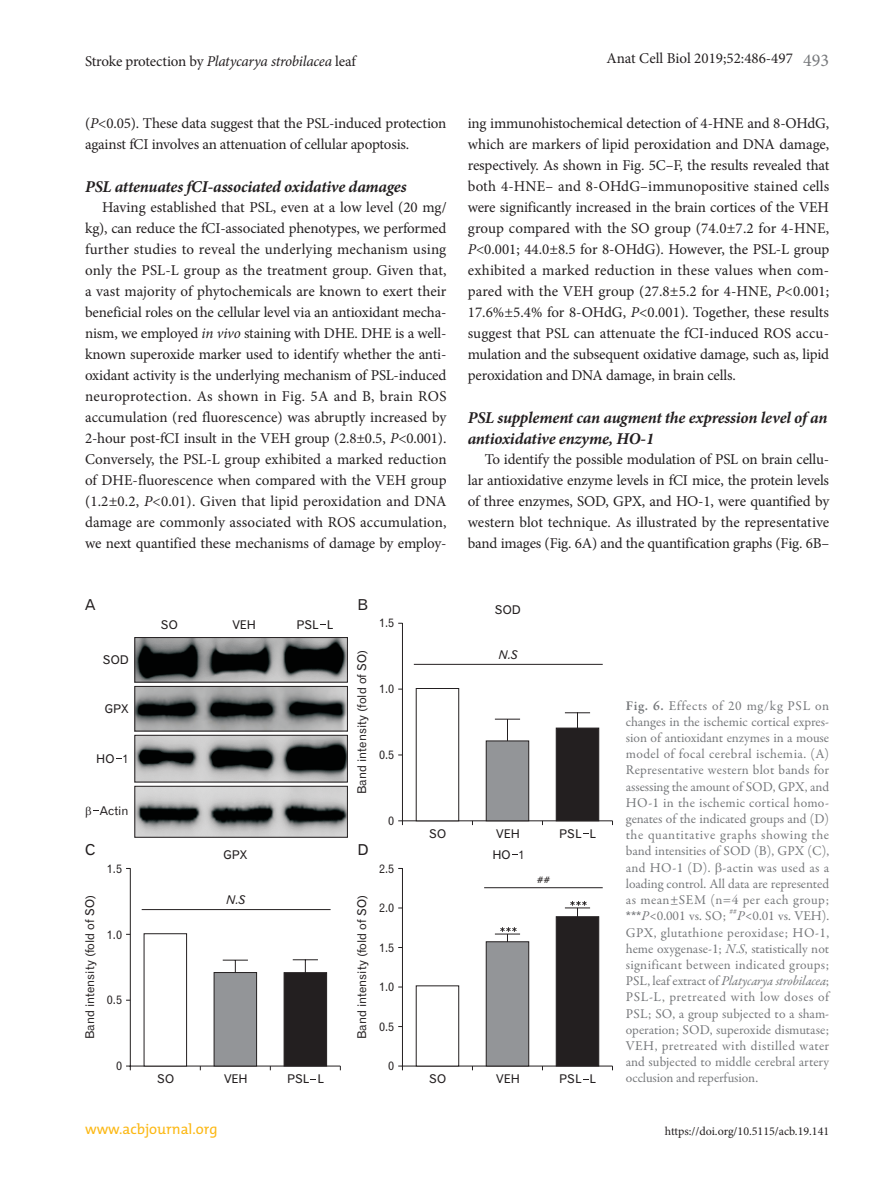
<style>
.page{position:relative;width:893px;height:1191px;background:#fff}
.page>*{position:absolute;margin:0;border:0;box-sizing:border-box;transform-origin:0 0}
.t1{font:italic 700 16.5px/21px "Minion Pro";letter-spacing:-.01em;color:#231f20}
.t2{font:15px/21px "Minion Pro";letter-spacing:-.01em;color:#231f20;text-align:justify}
.t3{font:15px "Gothic 720 BT Roman B";color:#231f20}
.t4{font:14.7px "The Mix";color:#fcb814}
.t5{font:13.5px/16.2px "Garamond Premr Pro";letter-spacing:-.005em;color:#76787b;text-align:justify}
.t6{font:12px "Gothic 720 BT Roman B";color:#231f20}
.t7{font:12px "Minion Pro";color:#231f20}
.t8{font:italic 12px "Gothic 720 BT Italic B Normal";color:#231f20}
.t9{font:9px "Gothic 720 BT Roman B";color:#231f20}
.t10{font:7.8px "Garamond Premr Pro";color:#76787b}
.s1{font-style:italic}
.s2{font-size:18px;color:#76787b}
.s3{font-weight:600}
.s4{font-family:"Arial"}
</style>
<div class="page">
<svg style="left:398px;top:622px;width:215px;height:204px"></svg>
<div style="left:416px;top:688px;width:43px;height:133px;background:#fff;border:1px solid #231f20"></div>
<svg style="left:495px;top:718px;width:25px;height:1px"></svg>
<hr style="left:507px;top:719px;width:1px;height:40px;background:#231f20">
<svg style="left:565px;top:712px;width:25px;height:1px"></svg>
<hr style="left:577px;top:713px;width:1px;height:40px;background:#231f20">
<hr style="left:414px;top:664px;width:189px;height:1px;background:#231f20">
<div style="left:486px;top:740px;width:43px;height:81px;background:#939598;border:1px solid #231f20"></div>
<div style="left:556px;top:727px;width:43px;height:94px;background:#231f20;border:1px solid #231f20"></div>
<svg style="left:134px;top:637px;width:214px;height:200px"></svg>
<svg style="left:398px;top:868px;width:215px;height:203px"></svg>
<hr style="left:507px;top:934px;width:1px;height:40px;background:#231f20">
<hr style="left:577px;top:908px;width:1px;height:40px;background:#231f20">
<hr style="left:484px;top:887px;width:119px;height:1px;background:#231f20">
<svg style="left:126px;top:868px;width:215px;height:203px"></svg>
<svg style="left:223px;top:959px;width:25px;height:1px"></svg>
<hr style="left:235px;top:960px;width:1px;height:40px;background:#231f20">
<svg style="left:293px;top:959px;width:25px;height:1px"></svg>
<hr style="left:305px;top:959px;width:1px;height:41px;background:#231f20">
<hr style="left:142px;top:909px;width:189px;height:1px;background:#231f20">
<div style="left:144px;top:933px;width:43px;height:133px;background:#fff;border:1px solid #231f20"></div>
<div style="left:214px;top:972px;width:43px;height:94px;background:#939598;border:1px solid #231f20"></div>
<div style="left:284px;top:972px;width:43px;height:94px;background:#231f20"></div>
<div style="left:416px;top:985px;width:43px;height:81px;background:#fff;border:1px solid #231f20"></div>
<div style="left:486px;top:941px;width:43px;height:125px;background:#939598;border:1px solid #231f20"></div>
<div style="left:556px;top:916px;width:43px;height:150px;background:#231f20;border:1px solid #231f20"></div>
<svg style="left:565px;top:901px;width:25px;height:7px"></svg>
<svg style="left:495px;top:927px;width:25px;height:7px"></svg>
<p class="t2" style="left:85px;top:50px;width:272px">Stroke protection by <span class="s1">Platycarya strobilacea</span> leaf</p>
<p class="t2" style="left:85px;top:113px;width:363px">(<span class="s1">P</span>&lt;0.05). These data suggest that the PSL-induced protection against fCI involves an attenuation of cellular apoptosis.</p>
<p class="t1" style="left:85px;top:176px;width:323px">PSL attenuates fCI-associated oxidative damages</p>
<p class="t2" style="left:85px;top:197px;width:363px;text-indent:17px">Having established that PSL, even at a low level (20 mg/ kg), can reduce the fCI-associated phenotypes, we performed further studies to reveal the underlying mechanism using only the PSL-L group as the treatment group. Given that, a vast majority of phytochemicals are known to exert their beneficial roles on the cellular level via an antioxidant mecha&shy;nism, we employed <span class="s1">in vivo</span> staining with DHE. DHE is a well&shy;known superoxide marker used to identify whether the anti&shy;oxidant activity is the underlying mechanism of PSL-induced neuroprotection. As shown in Fig. 5A and B, brain ROS accumulation (red fluorescence) was abruptly increased by 2-hour post-fCI insult in the VEH group (2.8±0.5, <span class="s1">P</span>&lt;0.001).<br>Conversely, the PSL-L group exhibited a marked reduction of DHE-fluorescence when compared with the VEH group (1.2±0.2, <span class="s1">P</span>&lt;0.01). Given that lipid peroxidation and DNA damage are commonly associated with ROS accumulation, we next quantified these mechanisms of damage by employ-</p>
<p class="t3" style="left:85px;top:598px;width:12px">A</p>
<p class="t6" style="left:161px;top:620px;width:18px">SO</p>
<p class="t6" style="left:232px;top:620px;width:25px">VEH</p>
<p class="t6" style="left:296px;top:620px;width:38px">PSL L</p>
<p class="t3" style="left:357px;top:598px;width:12px">B</p>
<p class="t6" style="left:379px;top:618px;width:17px">1.5</p>
<p class="t2" style="left:606px;top:48px;width:224px">Anat Cell Biol 2019;52:486-497 <span class="s2">493</span></p>
<p class="t2" style="left:468px;top:113px;width:363px">ing immunohistochemical detection of 4-HNE and 8-OHdG, which are markers of lipid peroxidation and DNA damage, respectively. As shown in Fig. 5C–F, the results revealed that both 4-HNE– and 8-OHdG–immunopositive stained cells were significantly increased in the brain cortices of the VEH group compared with the SO group (74.0±7.2 for 4-HNE, <span class="s1">P</span>&lt;0.001; 44.0±8.5 for 8-OHdG). However, the PSL-L group exhibited a marked reduction in these values when com&shy;pared with the VEH group (27.8±5.2 for 4-HNE, <span class="s1">P</span>&lt;0.001; 17.6%±5.4% for 8-OHdG, <span class="s1">P</span>&lt;0.001). Together, these results suggest that PSL can attenuate the fCI-induced ROS accu&shy;mulation and the subsequent oxidative damage, such as, lipid peroxidation and DNA damage, in brain cells.</p>
<p class="t1" style="left:468px;top:407px;width:361px">PSL supplement can augment the expression level of an antioxidative enzyme, HO-1</p>
<p class="t2" style="left:468px;top:449px;width:363px;text-indent:17px">To identify the possible modulation of PSL on brain cellu&shy;lar antioxidative enzyme levels in fCI mice, the protein levels of three enzymes, SOD, GPX, and HO-1, were quantified by western blot technique. As illustrated by the representative band images (Fig. 6A) and the quantification graphs (Fig. 6B–</p>
<p class="t6" style="left:495px;top:605px;width:27px">SOD</p>
<p class="t6" style="left:103px;top:655px;width:27px">SOD</p>
<p class="t6" style="left:105px;top:704px;width:25px">GPX</p>
<p class="t6" style="left:96px;top:754px;width:34px">HO 1</p>
<p class="t6" style="left:100px;top:806px;width:30px">Actin</p>
<p class="t6" style="left:357px;top:794px;width:146px;rotate:-90deg">Band intensity (fold of SO)</p>
<p class="t6" style="left:379px;top:684px;width:17px">1.0</p>
<p class="t6" style="left:379px;top:750px;width:17px">0.5</p>
<p class="t6" style="left:388px;top:816px;width:8px">0</p>
<p class="t8" style="left:499px;top:647px;width:21px">N.S</p>
<p class="t6" style="left:429px;top:829px;width:18px">SO</p>
<p class="t6" style="left:496px;top:829px;width:25px">VEH</p>
<p class="t6" style="left:559px;top:829px;width:38px">PSL L</p>
<p class="t3" style="left:85px;top:844px;width:12px">C</p>
<p class="t3" style="left:357px;top:843px;width:13px">D</p>
<p class="t6" style="left:223px;top:850px;width:25px">GPX</p>
<p class="t6" style="left:492px;top:850px;width:34px">HO 1</p>
<p class="t6" style="left:85px;top:1039px;width:146px;rotate:-90deg">Band intensity (fold of SO)</p>
<p class="t6" style="left:107px;top:863px;width:17px">1.5</p>
<p class="t6" style="left:107px;top:929px;width:17px">1.0</p>
<p class="t6" style="left:107px;top:995px;width:17px">0.5</p>
<p class="t6" style="left:116px;top:1061px;width:8px">0</p>
<p class="t8" style="left:227px;top:892px;width:21px">N.S</p>
<p class="t6" style="left:357px;top:1039px;width:146px;rotate:-90deg">Band intensity (fold of SO)</p>
<p class="t6" style="left:379px;top:863px;width:17px">2.5</p>
<p class="t6" style="left:379px;top:903px;width:17px">2.0</p>
<p class="t6" style="left:379px;top:942px;width:17px">1.5</p>
<p class="t6" style="left:379px;top:982px;width:17px">1.0</p>
<p class="t6" style="left:379px;top:1021px;width:17px">0.5</p>
<p class="t6" style="left:388px;top:1061px;width:8px">0</p>
<p class="t9" style="left:537px;top:876px;width:15px">##</p>
<p class="t6" style="left:157px;top:1074px;width:18px">SO</p>
<p class="t6" style="left:224px;top:1074px;width:25px">VEH</p>
<p class="t6" style="left:287px;top:1074px;width:38px">PSL L</p>
<p class="t4" style="left:85px;top:1117px;width:134px">www.acbjournal.org</p>
<p class="t6" style="left:429px;top:1074px;width:18px">SO</p>
<p class="t6" style="left:496px;top:1074px;width:25px">VEH</p>
<p class="t6" style="left:559px;top:1074px;width:38px">PSL L</p>
<p class="t5" style="left:626px;top:697px;width:205px"><span class="s3">Fig. 6.</span> Effects of 20 mg/kg PSL on changes in the ischemic cortical expres&shy;sion of antioxidant enzymes in a mouse model of focal cerebral ischemia. (A)<br>Representative western blot bands for assessing the amount of SOD, GPX, and HO-1 in the ischemic cortical homo&shy;genates of the indicated groups and (D) the quantitative graphs showing the band intensities of SOD (B), GPX (C), and HO-1 (D). -actin was used as a loading control. All data are represented as mean±SEM (n=4 per each group; <span class="s4">***</span><span class="s1">P</span>&lt;0.001 vs. SO;</p>
<p class="t10" style="left:729px;top:906px;width:9px">##</p>
<p class="t5" style="left:626px;top:908px;width:205px;text-indent:111px"><span class="s1">P</span>&lt;0.01 vs. VEH).<br>GPX, glutathione peroxidase; HO-1, heme oxygenase-1; <span class="s1">N</span>.<span class="s1">S</span>, statistically not significant between indicated groups; PSL, leaf extract of <span class="s1">Platycarya strobilacea</span>; PSL-L, pretreated with low doses of PSL; SO, a group subjected to a sham&shy;operation; SOD, superoxide dismutase; VEH, pretreated with distilled water and subjected to middle cerebral artery occlusion and reperfusion.</p>
<p class="t7" style="left:665px;top:1123px;width:166px">https://doi.org/10.5115/acb.19.141</p>
</div>
